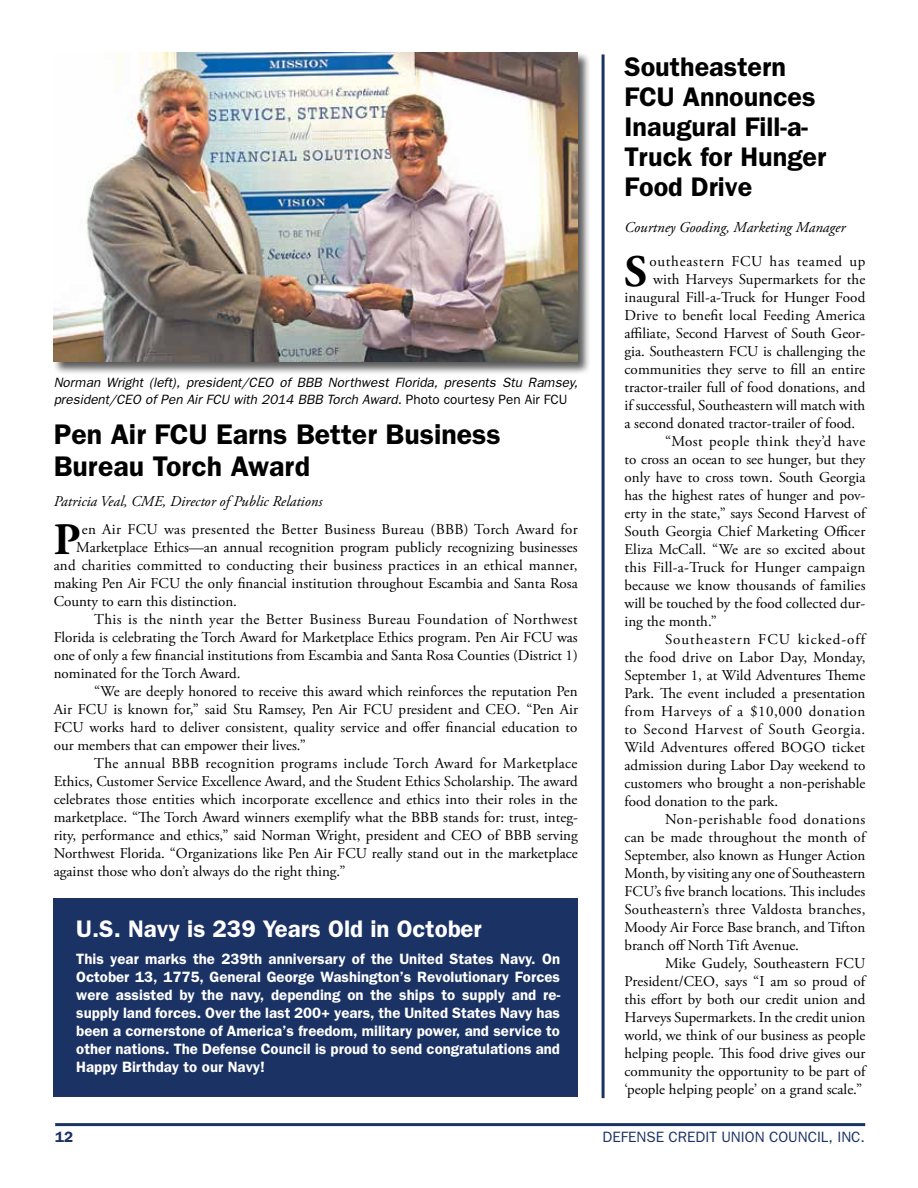
<style>
.page{position:relative;width:918px;height:1188px;background:#fff}
.page>*{position:absolute;margin:0;border:0;box-sizing:border-box;transform-origin:0 0}
.t1{font:700 45px "Adobe Garamond Pro";color:#000}
.t2{font:600 28.5px/31.5px "Franklin Gothic";color:#000}
.t3{font:600 27px/30px "Franklin Gothic";color:#000}
.t4{font:600 24px "Franklin Gothic";color:#fff}
.t5{font:15px "Adobe Garamond Pro";color:#000}
.t6{font:600 15px/18px "Franklin Gothic";color:#fff;text-align:justify}
.t7{font:15px "Adobe Garamond Pro";letter-spacing:.02em;color:#000}
.t8{font:italic 15px "Adobe Garamond Pro";color:#000}
.t9{font:15px "Adobe Garamond Pro";letter-spacing:.025em;color:#000}
.t10{font:15px "Adobe Garamond Pro";letter-spacing:.035em;color:#000}
.t11{font:15px "Franklin Gothic";color:#1b3265}
.t12{font:15px "Adobe Garamond Pro";letter-spacing:.04em;color:#000}
.t13{font:15px "Adobe Garamond Pro";letter-spacing:.03em;color:#000}
.t14{font:15px "Adobe Garamond Pro";letter-spacing:.05em;color:#000}
.t15{font:15px "Adobe Garamond Pro";letter-spacing:.065em;color:#000}
.t16{font:600 15px "Franklin Gothic";color:#1b3265}
.t17{font:italic 13.5px/16.5px "Franklin Gothic";color:#000}
.s1{font-style:normal}
</style>
<div class="page">
<div style="left:54px;top:898px;width:524px;height:199px;background:#1b3265"></div>
<hr style="left:602px;top:54px;width:3px;height:1044px;background:#1b3265">
<hr style="left:55px;top:1123px;width:810px;height:3px;background:#1b3265">
<div style="left:53px;top:52px;width:538px;height:323px;background:#000;opacity:.65"></div>
<img style="left:54px;top:53px;width:524px;height:309px">
<p class="t17" style="left:54px;top:374px;width:526px">Norman Wright (left), president/CEO of BBB Northwest Florida, presents Stu Ramsey, president/CEO of Pen Air FCU with 2014 BBB Torch Award. <span class="s1">Photo courtesy Pen Air FCU</span></p>
<h2 class="t2" style="left:54px;top:418px;width:449px">Pen Air FCU Earns Better Business<br>Bureau Torch Award</h2>
<p class="t8" style="left:54px;top:492px;width:270px">Patricia Veal, CME, Director of Public Relations</p>
<h1 class="t1" style="left:54px;top:514px;width:28px">P</h1>
<p class="t7" style="left:82px;top:521px;width:498px">en Air FCU was presented the Better Business Bureau (BBB) Torch Award for</p>
<p class="t5" style="left:76px;top:539px;width:503px">Marketplace Ethics—an annual recognition program publicly recognizing businesses</p>
<p class="t5" style="left:54px;top:557px;width:525px">and charities committed to conducting their business practices in an ethical manner,</p>
<p class="t5" style="left:54px;top:575px;width:526px">making Pen Air FCU the only financial institution throughout Escambia and Santa Rosa</p>
<p class="t5" style="left:54px;top:593px;width:185px">County to earn this distinction.</p>
<p class="t9" style="left:94px;top:611px;width:485px">This is the ninth year the Better Business Bureau Foundation of Northwest</p>
<p class="t5" style="left:54px;top:629px;width:526px">Florida is celebrating the Torch Award for Marketplace Ethics program. Pen Air FCU was</p>
<p class="t5" style="left:54px;top:647px;width:526px">one of only a few financial institutions from Escambia and Santa Rosa Counties (District 1)</p>
<p class="t5" style="left:54px;top:665px;width:188px">nominated for the Torch Award.</p>
<p class="t5" style="left:94px;top:683px;width:485px">“We are deeply honored to receive this award which reinforces the reputation Pen</p>
<p class="t5" style="left:54px;top:701px;width:526px">Air FCU is known for,” said Stu Ramsey, Pen Air FCU president and CEO. “Pen Air</p>
<p class="t5" style="left:54px;top:719px;width:525px">FCU works hard to deliver consistent, quality service and offer financial education to</p>
<p class="t5" style="left:54px;top:737px;width:254px">our members that can empower their lives.”</p>
<p class="t7" style="left:94px;top:755px;width:485px">The annual BBB recognition programs include Torch Award for Marketplace</p>
<p class="t5" style="left:54px;top:773px;width:526px">Ethics, Customer Service Excellence Award, and the Student Ethics Scholarship. The award</p>
<p class="t5" style="left:54px;top:791px;width:525px">celebrates those entities which incorporate excellence and ethics into their roles in the</p>
<p class="t5" style="left:54px;top:809px;width:526px">marketplace. “The Torch Award winners exemplify what the BBB stands for: trust, integ-</p>
<p class="t5" style="left:54px;top:827px;width:526px">rity, performance and ethics,” said Norman Wright, president and CEO of BBB serving</p>
<p class="t5" style="left:54px;top:845px;width:526px">Northwest Florida. “Organizations like Pen Air FCU really stand out in the marketplace</p>
<p class="t5" style="left:54px;top:863px;width:293px">against those who don’t always do the right thing.”</p>
<h3 class="t4" style="left:76px;top:914px;width:407px">U.S. Navy is 239 Years Old in October</h3>
<p class="t6" style="left:76px;top:949px;width:486px">This year marks the 239th anniversary of the United States Navy. On October 13, 1775, General George Washington’s Revolutionary Forces were assisted by the navy, depending on the ships to supply and re&shy;supply land forces. Over the last 200+ years, the United States Navy has been a cornerstone of America’s freedom, military power, and service to other nations. The Defense Council is proud to send congratulations and Happy Birthday to our Navy!</p>
<h3 class="t3" style="left:625px;top:51px;width:203px">Southeastern<br>FCU Announces<br>Inaugural Fill-a-<br>Truck for Hunger<br>Food Drive</h3>
<p class="t8" style="left:625px;top:219px;width:223px">Courtney Gooding, Marketing Manager</p>
<h1 class="t1" style="left:625px;top:245px;width:24px">S</h1>
<p class="t14" style="left:650px;top:252px;width:217px">outheastern FCU has teamed up</p>
<p class="t5" style="left:653px;top:270px;width:214px">with Harveys Supermarkets for the</p>
<p class="t5" style="left:625px;top:288px;width:242px">inaugural Fill-a-Truck for Hunger Food</p>
<p class="t5" style="left:625px;top:306px;width:242px">Drive to benefit local Feeding America</p>
<p class="t5" style="left:625px;top:324px;width:242px">affiliate, Second Harvest of South Geor-</p>
<p class="t5" style="left:625px;top:342px;width:242px">gia. Southeastern FCU is challenging the</p>
<p class="t5" style="left:625px;top:360px;width:242px">communities they serve to fill an entire</p>
<p class="t5" style="left:625px;top:378px;width:242px">tractor-trailer full of food donations, and</p>
<p class="t5" style="left:625px;top:396px;width:242px">if successful, Southeastern will match with</p>
<p class="t5" style="left:625px;top:414px;width:232px">a second donated tractor-trailer of food.</p>
<p class="t13" style="left:665px;top:432px;width:202px">“Most people think they’d have</p>
<p class="t5" style="left:625px;top:450px;width:242px">to cross an ocean to see hunger, but they</p>
<p class="t5" style="left:625px;top:468px;width:242px">only have to cross town. South Georgia</p>
<p class="t5" style="left:625px;top:486px;width:242px">has the highest rates of hunger and pov-</p>
<p class="t5" style="left:625px;top:504px;width:242px">erty in the state,” says Second Harvest of</p>
<p class="t5" style="left:625px;top:522px;width:242px">South Georgia Chief Marketing Officer</p>
<p class="t5" style="left:625px;top:540px;width:242px">Eliza McCall. “We are so excited about</p>
<p class="t7" style="left:625px;top:558px;width:242px">this Fill-a-Truck for Hunger campaign</p>
<p class="t5" style="left:625px;top:576px;width:243px">because we know thousands of families</p>
<p class="t5" style="left:625px;top:594px;width:242px">will be touched by the food collected dur-</p>
<p class="t5" style="left:625px;top:612px;width:94px">ing the month.”</p>
<p class="t15" style="left:665px;top:630px;width:202px">Southeastern FCU kicked-off</p>
<p class="t5" style="left:625px;top:648px;width:242px">the food drive on Labor Day, Monday,</p>
<p class="t5" style="left:625px;top:666px;width:242px">September 1, at Wild Adventures Theme</p>
<p class="t5" style="left:625px;top:684px;width:242px">Park. The event included a presentation</p>
<p class="t10" style="left:625px;top:702px;width:242px">from Harveys of a $10,000 donation</p>
<p class="t10" style="left:625px;top:720px;width:242px">to Second Harvest of South Georgia.</p>
<p class="t5" style="left:625px;top:738px;width:242px">Wild Adventures offered BOGO ticket</p>
<p class="t5" style="left:625px;top:756px;width:242px">admission during Labor Day weekend to</p>
<p class="t5" style="left:625px;top:774px;width:242px">customers who brought a non-perishable</p>
<p class="t5" style="left:625px;top:792px;width:155px">food donation to the park.</p>
<p class="t12" style="left:665px;top:810px;width:202px">Non-perishable food donations</p>
<p class="t5" style="left:625px;top:828px;width:242px">can be made throughout the month of</p>
<p class="t5" style="left:625px;top:846px;width:242px">September, also known as Hunger Action</p>
<p class="t5" style="left:625px;top:864px;width:242px">Month, by visiting any one of Southeastern</p>
<p class="t5" style="left:625px;top:882px;width:242px">FCU’s five branch locations. This includes</p>
<p class="t7" style="left:625px;top:900px;width:243px">Southeastern’s three Valdosta branches,</p>
<p class="t5" style="left:625px;top:918px;width:242px">Moody Air Force Base branch, and Tifton</p>
<p class="t5" style="left:625px;top:936px;width:176px">branch off North Tift Avenue.</p>
<p class="t5" style="left:665px;top:954px;width:202px">Mike Gudely, Southeastern FCU</p>
<p class="t5" style="left:625px;top:972px;width:242px">President/CEO, says “I am so proud of</p>
<p class="t5" style="left:625px;top:990px;width:242px">this effort by both our credit union and</p>
<p class="t5" style="left:625px;top:1008px;width:242px">Harveys Supermarkets. In the credit union</p>
<p class="t5" style="left:625px;top:1026px;width:242px">world, we think of our business as people</p>
<p class="t5" style="left:625px;top:1044px;width:242px">helping people. This food drive gives our</p>
<p class="t5" style="left:625px;top:1062px;width:242px">community the opportunity to be part of</p>
<p class="t5" style="left:625px;top:1080px;width:239px">‘people helping people’ on a grand scale.”</p>
<p class="t16" style="left:55px;top:1128px;width:19px">12</p>
<p class="t11" style="left:603px;top:1129px;width:264px">DEFENSE CREDIT UNION COUNCIL, INC.</p>
</div>
